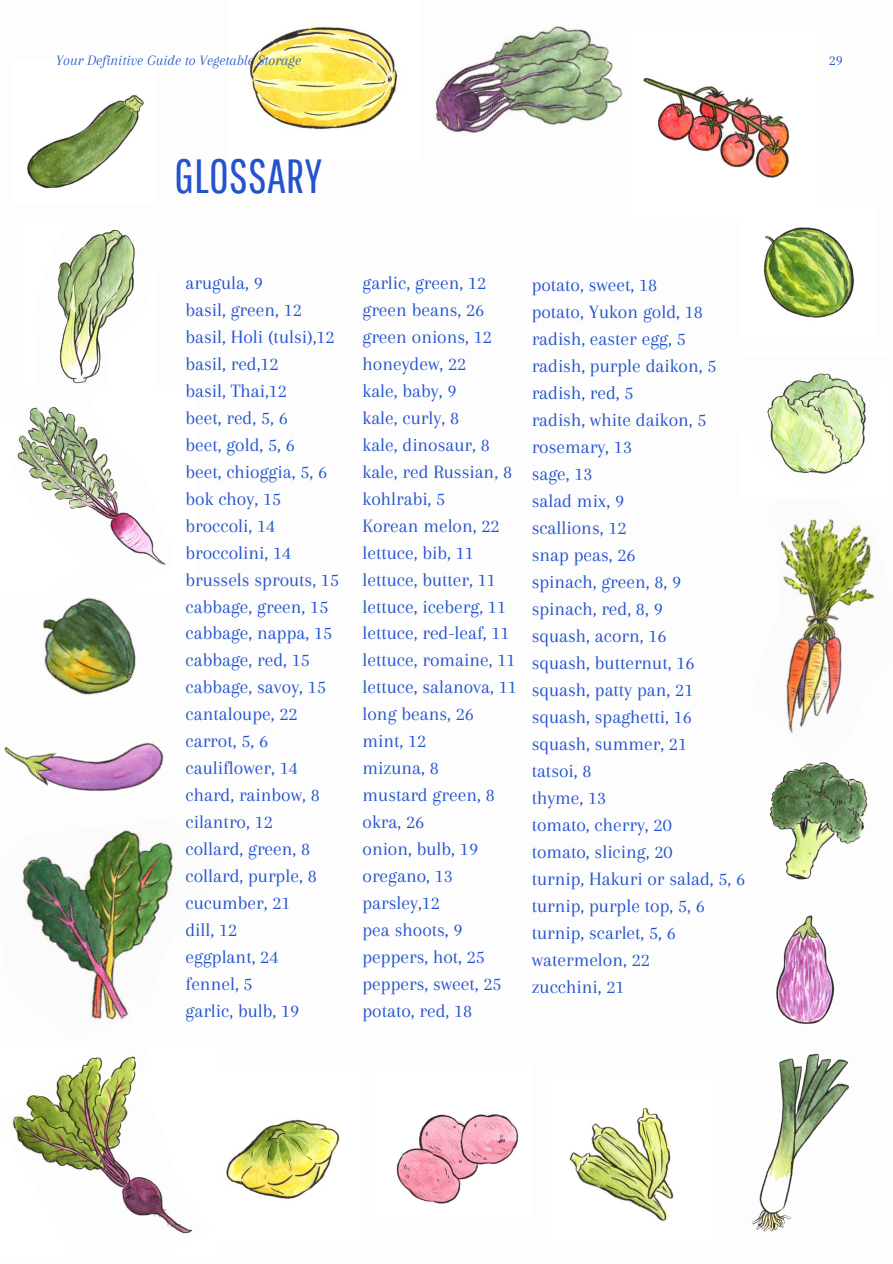
<style>
.page{position:relative;width:893px;height:1264px;background:#fff}
.page>*{position:absolute;margin:0;border:0;box-sizing:border-box;transform-origin:0 0}
.t1{font:48px "Pathway Gothic One";color:#2252cd}
.t2{font:19.5px/27px "Arapey";color:#2252cd}
.t3{font:italic 15px "Arapey";color:#2252cd}
.t4{font:15px "Arapey";color:#2252cd}
</style>
<div class="page">
<img style="left:27px;top:94px;width:117px;height:95px">
<img style="left:764px;top:227px;width:91px;height:91px">
<img style="left:396px;top:1114px;width:123px;height:90px">
<img style="left:24px;top:885px;width:145px;height:135px">
<img style="left:751px;top:1057px;width:99px;height:175px">
<img style="left:569px;top:1107px;width:105px;height:114px">
<img style="left:226px;top:1119px;width:114px;height:80px">
<img style="left:435px;top:26px;width:188px;height:108px">
<img style="left:249px;top:23px;width:149px;height:107px">
<img style="left:3px;top:742px;width:170px;height:143px">
<img style="left:17px;top:406px;width:137px;height:147px">
<img style="left:643px;top:77px;width:147px;height:101px">
<img style="left:780px;top:518px;width:95px;height:213px">
<img style="left:767px;top:373px;width:99px;height:101px">
<img style="left:769px;top:731px;width:99px;height:149px">
<img style="left:776px;top:915px;width:59px;height:142px">
<img style="left:57px;top:229px;width:81px;height:155px">
<img style="left:11px;top:1056px;width:182px;height:178px">
<img style="left:42px;top:553px;width:124px;height:142px">
<p class="t3" style="left:56px;top:52px;width:246px">Your Definitive Guide to Vegetable Storage</p>
<p class="t4" style="left:828px;top:52px;width:15px">29</p>
<h1 class="t1" style="left:174px;top:147px;width:149px">GLOSSARY</h1>
<p class="t2" style="left:185px;top:269px;width:155px">arugula, 9<br>basil, green, 12 basil, Holi (tulsi),12 basil, red,12<br>basil, Thai,12<br>beet, red, 5, 6<br>beet, gold, 5, 6<br>beet, chioggia, 5, 6 bok choy, 15 broccoli, 14 broccolini, 14 brussels sprouts, 15 cabbage, green, 15 cabbage, nappa, 15 cabbage, red, 15 cabbage, savoy, 15 cantaloupe, 22 carrot, 5, 6 cauliflower, 14 chard, rainbow, 8 cilantro, 12<br>collard, green, 8 collard, purple, 8 cucumber, 21<br>dill, 12<br>eggplant, 24<br>fennel, 5<br>garlic, bulb, 19</p>
<p class="t2" style="left:362px;top:269px;width:156px">garlic, green, 12 green beans, 26 green onions, 12 honeydew, 22<br>kale, baby, 9<br>kale, curly, 8<br>kale, dinosaur, 8 kale, red Russian, 8 kohlrabi, 5<br>Korean melon, 22 lettuce, bib, 11 lettuce, butter, 11 lettuce, iceberg, 11 lettuce, red-leaf, 11 lettuce, romaine, 11 lettuce, salanova, 11 long beans, 26 mint, 12<br>mizuna, 8<br>mustard green, 8 okra, 26<br>onion, bulb, 19 oregano, 13 parsley,12<br>pea shoots, 9 peppers, hot, 25 peppers, sweet, 25 potato, red, 18</p>
<p class="t2" style="left:531px;top:271px;width:215px">potato, sweet, 18<br>potato, Yukon gold, 18 radish, easter egg, 5<br>radish, purple daikon, 5 radish, red, 5<br>radish, white daikon, 5 rosemary, 13<br>sage, 13<br>salad mix, 9<br>scallions, 12<br>snap peas, 26<br>spinach, green, 8, 9 spinach, red, 8, 9<br>squash, acorn, 16<br>squash, butternut, 16 squash, patty pan, 21 squash, spaghetti, 16 squash, summer, 21<br>tatsoi, 8<br>thyme, 13<br>tomato, cherry, 20<br>tomato, slicing, 20<br>turnip, Hakuri or salad, 5, 6 turnip, purple top, 5, 6 turnip, scarlet, 5, 6 watermelon, 22<br>zucchini, 21</p>
</div>
